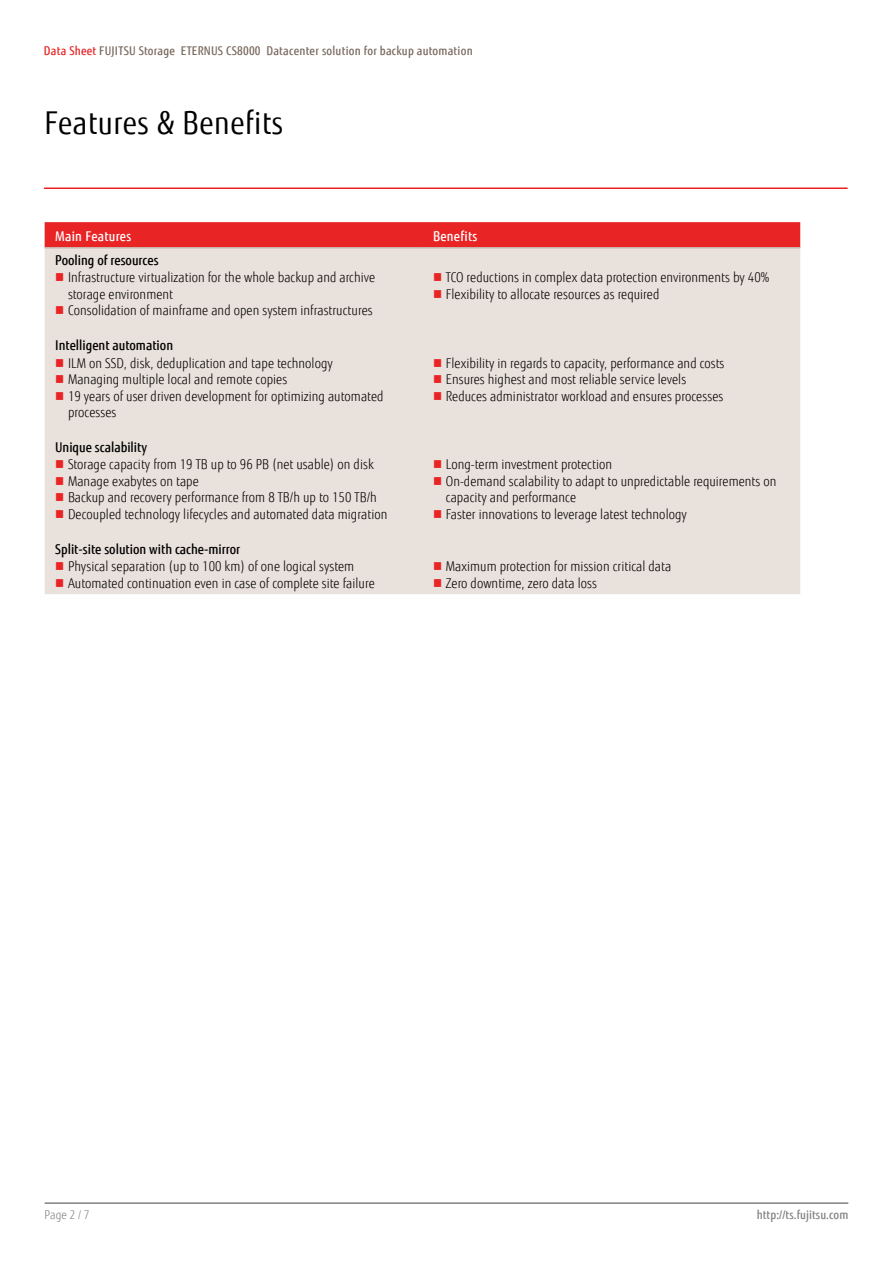
<style>
.page{position:relative;width:893px;height:1263px;background:#fff}
.page>*{position:absolute;margin:0;border:0;box-sizing:border-box;transform-origin:0 0}
.t1{font:31.5px "Fujitsu Sans";letter-spacing:.02em;color:#000;scale:.9 1}
.t2{font:300 13.5px/16.5px "Fujitsu Sans";letter-spacing:.005em;color:#000;scale:.9 1}
.t3{font:500 13.5px "Fujitsu Sans";color:#000;scale:.9 1}
.t4{font:500 13.5px "Fujitsu Sans";letter-spacing:.02em;color:#fff;scale:.9 1}
.t5{font:500 12px "Fujitsu Sans";letter-spacing:.02em;color:#79695e;scale:.9 1}
.t6{font:500 12px "Fujitsu Sans";letter-spacing:.005em;color:#818280;scale:.9 1}
.t7{font:300 12px "Fujitsu Sans";color:#818280;scale:.9 1}
.s1{color:#e92425}
</style>
<div class="page">
<hr style="left:45px;top:1202px;width:803px;height:2px;background:#818280">
<div style="left:45px;top:222px;width:755px;height:25px;background:#e92425"></div>
<div style="left:45px;top:249px;width:755px;height:345px;background:#e9e1db"></div>
<hr style="left:45px;top:247px;width:377px;height:2px;background:#c9bbb0">
<hr style="left:422px;top:247px;width:378px;height:2px;background:#c9bbb0">
<hr style="left:44px;top:187px;width:804px;height:2px;background:#ed1d24">
<svg style="left:56px;top:273px;width:7px;height:8px"></svg>
<svg style="left:56px;top:306px;width:7px;height:8px"></svg>
<svg style="left:434px;top:273px;width:7px;height:8px"></svg>
<svg style="left:434px;top:290px;width:7px;height:8px"></svg>
<svg style="left:56px;top:359px;width:7px;height:8px"></svg>
<svg style="left:56px;top:375px;width:7px;height:8px"></svg>
<svg style="left:56px;top:392px;width:7px;height:8px"></svg>
<svg style="left:434px;top:359px;width:7px;height:8px"></svg>
<svg style="left:434px;top:375px;width:7px;height:8px"></svg>
<svg style="left:434px;top:392px;width:7px;height:8px"></svg>
<svg style="left:56px;top:460px;width:7px;height:8px"></svg>
<svg style="left:56px;top:477px;width:7px;height:8px"></svg>
<svg style="left:56px;top:493px;width:7px;height:8px"></svg>
<svg style="left:56px;top:510px;width:7px;height:8px"></svg>
<svg style="left:434px;top:460px;width:7px;height:8px"></svg>
<svg style="left:434px;top:477px;width:7px;height:8px"></svg>
<svg style="left:434px;top:510px;width:7px;height:8px"></svg>
<svg style="left:56px;top:562px;width:7px;height:8px"></svg>
<svg style="left:56px;top:579px;width:7px;height:8px"></svg>
<svg style="left:434px;top:562px;width:7px;height:8px"></svg>
<svg style="left:434px;top:579px;width:7px;height:8px"></svg>
<p class="t5" style="left:44px;top:43px;width:478px"><span class="s1">Data Sheet</span> FUJITSU Storage ETERNUS CS8000 Datacenter solution for backup automation</p>
<h1 class="t1" style="left:45px;top:104px;width:267px">Features &amp; Benefits</h1>
<p class="t4" style="left:55px;top:228px;width:86px">Main Features</p>
<p class="t4" style="left:433px;top:228px;width:51px">Benefits</p>
<p class="t3" style="left:55px;top:252px;width:116px">Pooling of resources</p>
<p class="t2" style="left:68px;top:269px;width:343px">Infrastructure virtualization for the whole backup and archive storage environment<br>Consolidation of mainframe and open system infrastructures</p>
<p class="t2" style="left:446px;top:269px;width:361px">TCO reductions in complex data protection environments by 40%<br>Flexibility to allocate resources as required</p>
<p class="t3" style="left:55px;top:337px;width:132px">Intelligent automation</p>
<p class="t2" style="left:68px;top:355px;width:352px">ILM on SSD, disk, deduplication and tape technology Managing multiple local and remote copies<br>19 years of user driven development for optimizing automated processes</p>
<p class="t2" style="left:446px;top:355px;width:311px">Flexibility in regards to capacity, performance and costs<br>Ensures highest and most reliable service levels<br>Reduces administrator workload and ensures processes</p>
<p class="t3" style="left:55px;top:439px;width:104px">Unique scalability</p>
<p class="t2" style="left:68px;top:456px;width:356px">Storage capacity from 19 TB up to 96 PB (net usable) on disk Manage exabytes on tape<br>Backup and recovery performance from 8 TB/h up to 150 TB/h Decoupled technology lifecycles and automated data migration</p>
<p class="t2" style="left:446px;top:456px;width:369px">Long-term investment protection<br>On-demand scalability to adapt to unpredictable requirements on capacity and performance<br>Faster innovations to leverage latest technology</p>
<p class="t3" style="left:55px;top:541px;width:207px">Split-site solution with cache-mirror</p>
<p class="t2" style="left:68px;top:558px;width:342px">Physical separation (up to 100 km) of one logical system<br>Automated continuation even in case of complete site failure</p>
<p class="t2" style="left:446px;top:558px;width:252px">Maximum protection for mission critical data<br>Zero downtime, zero data loss</p>
<p class="t7" style="left:45px;top:1208px;width:51px">Page 2 / 7</p>
<p class="t6" style="left:757px;top:1208px;width:103px">http://ts.fujitsu.com</p>
</div>
